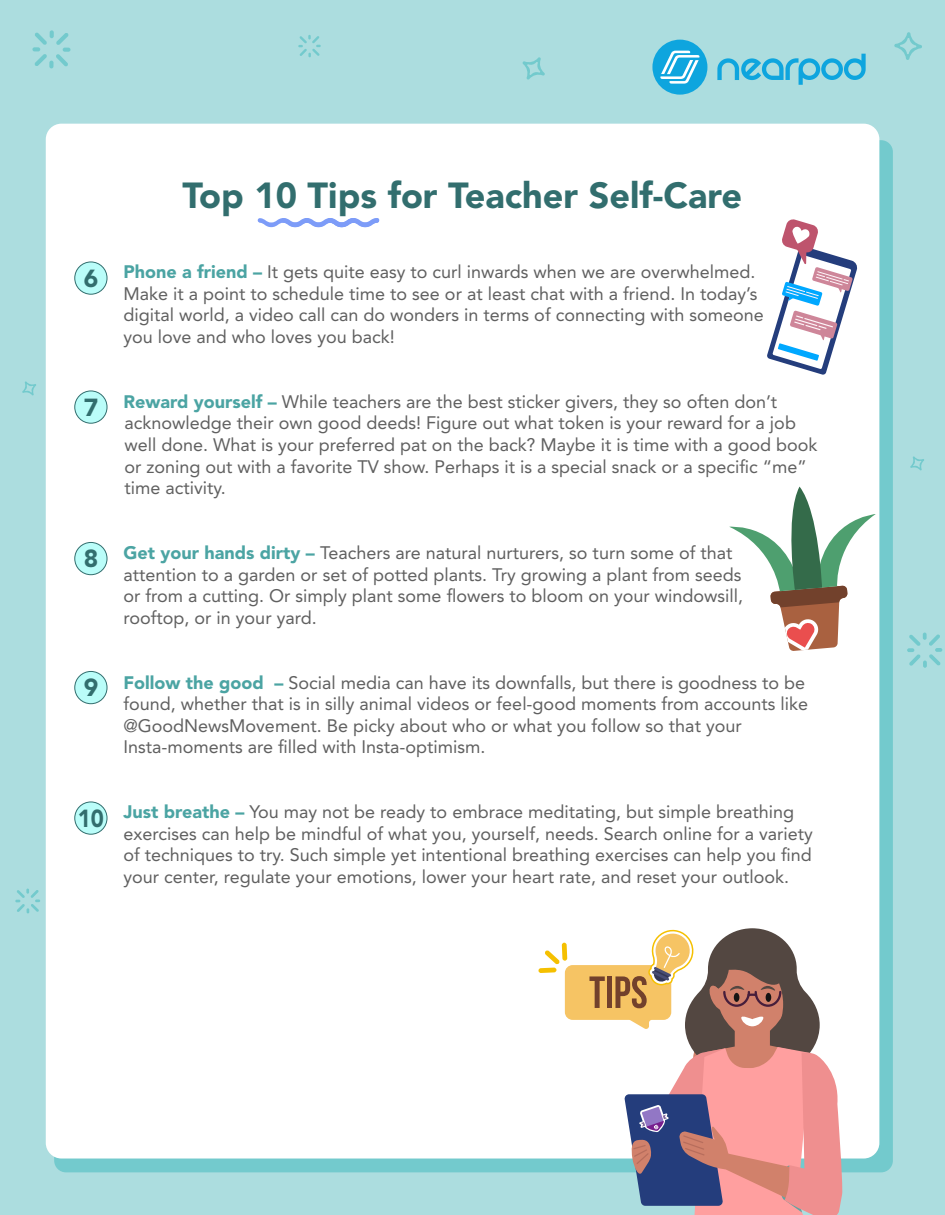
<style>
.page{position:relative;width:945px;height:1215px;background:#acdddf}
.page>*{position:absolute;margin:0;border:0;box-sizing:border-box;transform-origin:0 0}
.t1{font:900 36px "Avenir LT Std";color:#326e6e}
.t2{font:900 24.6px "Avenir LT Std";color:#326e6e}
.t3{font:900 24.6px "Avenir LT Std";color:#326e6e;scale:.9 1}
.t4{font:18px/21.6px "Avenir LT Std";color:#606060}
.s1{font-weight:900;color:#4ba4a3}
</style>
<div class="page">
<svg style="left:32px;top:30px;width:39px;height:38px"></svg>
<svg style="left:22px;top:381px;width:14px;height:15px"></svg>
<svg style="left:298px;top:35px;width:23px;height:22px"></svg>
<svg style="left:522px;top:57px;width:23px;height:23px"></svg>
<svg style="left:894px;top:32px;width:28px;height:28px"></svg>
<svg style="left:15px;top:889px;width:25px;height:24px"></svg>
<div style="left:54px;top:140px;width:839px;height:1032px;background:#73cacd;border-radius:12px"></div>
<div style="left:46px;top:124px;width:833px;height:1035px;background:#fff;border-radius:16px"></div>
<svg style="left:907px;top:633px;width:35px;height:35px"></svg>
<svg style="left:910px;top:456px;width:14px;height:15px"></svg>
<div style="left:652px;top:40px;width:55px;height:55px;background:#0ea5de;border-radius:50%"></div>
<svg style="left:660px;top:51px;width:39px;height:33px"></svg>
<svg style="left:717px;top:54px;width:149px;height:31px"></svg>
<svg style="left:258px;top:218px;width:122px;height:9px"></svg>
<svg style="left:729px;top:487px;width:147px;height:164px"></svg>
<svg style="left:767px;top:219px;width:91px;height:156px"></svg>
<div style="left:75px;top:262px;width:32px;height:32px;background:#bafdf9;border-radius:50%"></div>
<div style="left:74px;top:262px;width:33px;height:33px;border:1px solid #326e6e;border-radius:50%"></div>
<div style="left:75px;top:391px;width:32px;height:32px;background:#bafdf9;border-radius:50%"></div>
<div style="left:74px;top:391px;width:33px;height:33px;border:1px solid #326e6e;border-radius:50%"></div>
<div style="left:75px;top:542px;width:32px;height:33px;background:#bafdf9;border-radius:50%"></div>
<div style="left:74px;top:542px;width:33px;height:33px;border:1px solid #326e6e;border-radius:50%"></div>
<div style="left:75px;top:671px;width:32px;height:33px;background:#bafdf9;border-radius:50%"></div>
<div style="left:74px;top:671px;width:33px;height:33px;border:1px solid #326e6e;border-radius:50%"></div>
<div style="left:75px;top:802px;width:32px;height:32px;background:#bafdf9;border-radius:50%"></div>
<div style="left:74px;top:802px;width:33px;height:33px;border:1px solid #326e6e;border-radius:50%"></div>
<svg style="left:538px;top:928px;width:305px;height:287px"></svg>
<h1 class="t1" style="left:182px;top:174px;width:561px">Top 10 Tips for Teacher Self-Care</h1>
<h2 class="t2" style="left:84px;top:263px;width:16px">6</h2>
<p class="t4" style="left:123px;top:261px;width:642px"><span class="s1">Phone a friend –</span> It gets quite easy to curl inwards when we are overwhelmed.<br>Make it a point to schedule time to see or at least chat with a friend. In today’s digital world, a video call can do wonders in terms of connecting with someone you love and who loves you back!</p>
<h2 class="t2" style="left:84px;top:392px;width:16px">7</h2>
<p class="t4" style="left:123px;top:391px;width:696px"><span class="s1">Reward yourself –</span> While teachers are the best sticker givers, they so often don’t acknowledge their own good deeds! Figure out what token is your reward for a job well done. What is your preferred pat on the back? Maybe it is time with a good book or zoning out with a favorite TV show. Perhaps it is a special snack or a specific “me” time activity.</p>
<h2 class="t2" style="left:84px;top:544px;width:16px">8</h2>
<p class="t4" style="left:123px;top:542px;width:621px"><span class="s1">Get your hands dirty –</span> Teachers are natural nurturers, so turn some of that attention to a garden or set of potted plants. Try growing a plant from seeds or from a cutting. Or simply plant some flowers to bloom on your windowsill, rooftop, or in your yard.</p>
<h2 class="t2" style="left:84px;top:673px;width:16px">9</h2>
<p class="t4" style="left:123px;top:672px;width:686px"><span class="s1">Follow the good –</span> Social media can have its downfalls, but there is goodness to be found, whether that is in silly animal videos or feel-good moments from accounts like @GoodNewsMovement. Be picky about who or what you follow so that your Insta-moments are filled with Insta-optimism.</p>
<h2 class="t3" style="left:78px;top:803px;width:31px">10</h2>
<p class="t4" style="left:123px;top:801px;width:691px"><span class="s1">Just breathe –</span> You may not be ready to embrace meditating, but simple breathing exercises can help be mindful of what you, yourself, needs. Search online for a variety of techniques to try. Such simple yet intentional breathing exercises can help you find your center, regulate your emotions, lower your heart rate, and reset your outlook.</p>
</div>
